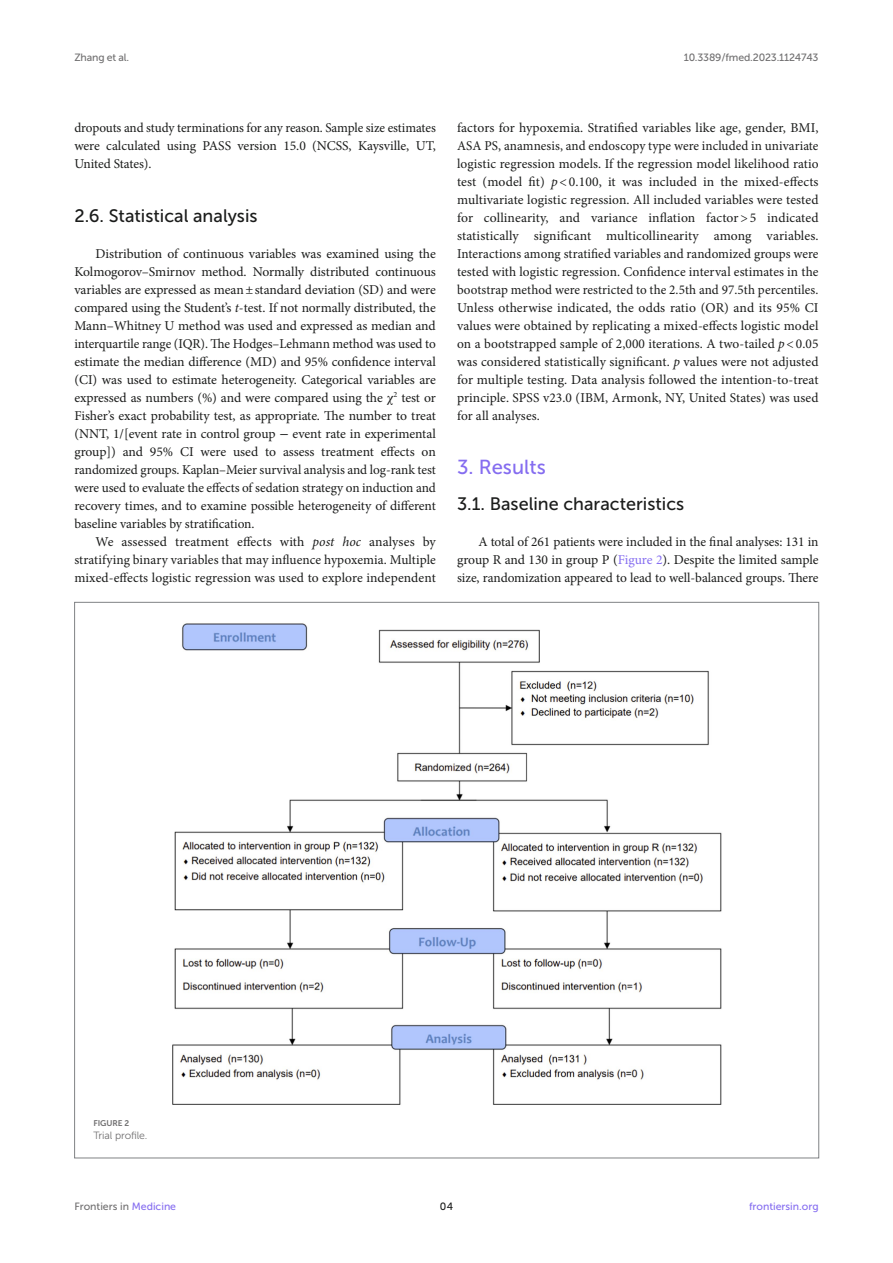
<style>
.page{position:relative;width:893px;height:1263px;background:#fff}
.page>*{position:absolute;margin:0;border:0;box-sizing:border-box;transform-origin:0 0}
.HEAD_1{font:20.25px "Museo Sans 500";color:#856df0}
.HEAD_2_after_HEAD_1{font:18px "Museo Sans 500";color:#1b1c1b}
.HEAD_2{font:18px "Museo Sans 500";color:#1b1c1b}
.TEXT_FLUSH{font:13.5px/18px "Minion Pro";letter-spacing:-.005em;color:#1b1c1b;text-align:justify}
.TEXT{font:13.5px/18px "Minion Pro";letter-spacing:.005em;color:#1b1c1b;text-align:justify}
.t1{font:10.5px "Museo Sans 500";letter-spacing:-.015em;color:#706f70}
.t2{font:10.5px "Museo Sans 500";color:#856df0}
.FIG_LEG{font:10.5px "Museo Sans 300";letter-spacing:-.01em;color:#706f70}
.t3{font:10.5px "Museo Sans 500";color:#1b1c1b}
.FIG_HD{font:8.25px "Museo Sans 700";letter-spacing:-.01em;color:#706f70}
.s1{font-style:italic}
.s2{font-family:"STIX General"}
.s3{color:#856df0}
</style>
<div class="page">
<img style="left:172px;top:623px;width:550px;height:482px">
<p class="t1" style="left:74px;top:51px;width:56px">Zhang et al.</p>
<p class="t1" style="left:684px;top:51px;width:136px">10.3389/fmed.2023.1124743</p>
<p class="TEXT_FLUSH" style="left:74px;top:119px;width:363px">dropouts and study terminations for any reason. Sample size estimates were calculated using PASS version 15.0 (NCSS, Kaysville, UT, United States).</p>
<p class="HEAD_2" style="left:74px;top:206px;width:185px">2.6. Statistical analysis</p>
<p class="TEXT_FLUSH" style="left:74px;top:245px;width:363px;text-indent:21px">Distribution of continuous variables was examined using the Kolmogorov–Smirnov method. Normally distributed continuous variables are expressed as mean±standard deviation (SD) and were compared using the Student’s <span class="s1">t</span>-test. If not normally distributed, the Mann–Whitney U method was used and expressed as median and interquartile range (IQR). The Hodges–Lehmann method was used to estimate the median difference (MD) and 95% confidence interval (CI) was used to estimate heterogeneity. Categorical variables are expressed as numbers (%) and were compared using the <span class="s2">χ</span><sup>2</sup> test or Fisher’s exact probability test, as appropriate. The number to treat (NNT, 1/[event rate in control group <span class="s2">−</span> event rate in experimental group]) and 95% CI were used to assess treatment effects on randomized groups. Kaplan–Meier survival analysis and log-rank test were used to evaluate the effects of sedation strategy on induction and recovery times, and to examine possible heterogeneity of different baseline variables by stratification.</p>
<p class="TEXT" style="left:74px;top:533px;width:363px;text-indent:21px">We assessed treatment effects with <span class="s1">post hoc</span> analyses by stratifying binary variables that may influence hypoxemia. Multiple mixed-effects logistic regression was used to explore independent</p>
<p class="TEXT" style="left:457px;top:119px;width:363px">factors for hypoxemia. Stratified variables like age, gender, BMI, ASA PS, anamnesis, and endoscopy type were included in univariate logistic regression models. If the regression model likelihood ratio test (model fit) <span class="s1">p</span> &lt; 0.100, it was included in the mixed-effects multivariate logistic regression. All included variables were tested for collinearity, and variance inflation factor &gt; 5 indicated statistically significant multicollinearity among variables.<br>Interactions among stratified variables and randomized groups were tested with logistic regression. Confidence interval estimates in the bootstrap method were restricted to the 2.5th and 97.5th percentiles.<br>Unless otherwise indicated, the odds ratio (OR) and its 95% CI values were obtained by replicating a mixed-effects logistic model on a bootstrapped sample of 2,000 iterations. A two-tailed <span class="s1">p</span> &lt; 0.05 was considered statistically significant. <span class="s1">p</span> values were not adjusted for multiple testing. Data analysis followed the intention-to-treat principle. SPSS v23.0 (IBM, Armonk, NY, United States) was used for all analyses.</p>
<p class="HEAD_1" style="left:457px;top:456px;width:90px">3. Results</p>
<p class="HEAD_2_after_HEAD_1" style="left:457px;top:494px;width:229px">3.1. Baseline characteristics</p>
<p class="TEXT_FLUSH" style="left:457px;top:533px;width:363px;text-indent:21px">A total of 261 patients were included in the final analyses: 131 in group R and 130 in group P (<span class="s3">Figure 2</span>). Despite the limited sample size, randomization appeared to lead to well-balanced groups. There</p>
<p class="FIG_HD" style="left:94px;top:1118px;width:37px">FIGURE 2</p>
<p class="FIG_LEG" style="left:94px;top:1130px;width:56px">Trial profile.</p>
<p class="t1" style="left:74px;top:1200px;width:103px">Frontiers in <span class="s3">Medicine</span></p>
<p class="t3" style="left:440px;top:1200px;width:15px">04</p>
<p class="t2" style="left:749px;top:1200px;width:71px">frontiersin.org</p>
</div>
